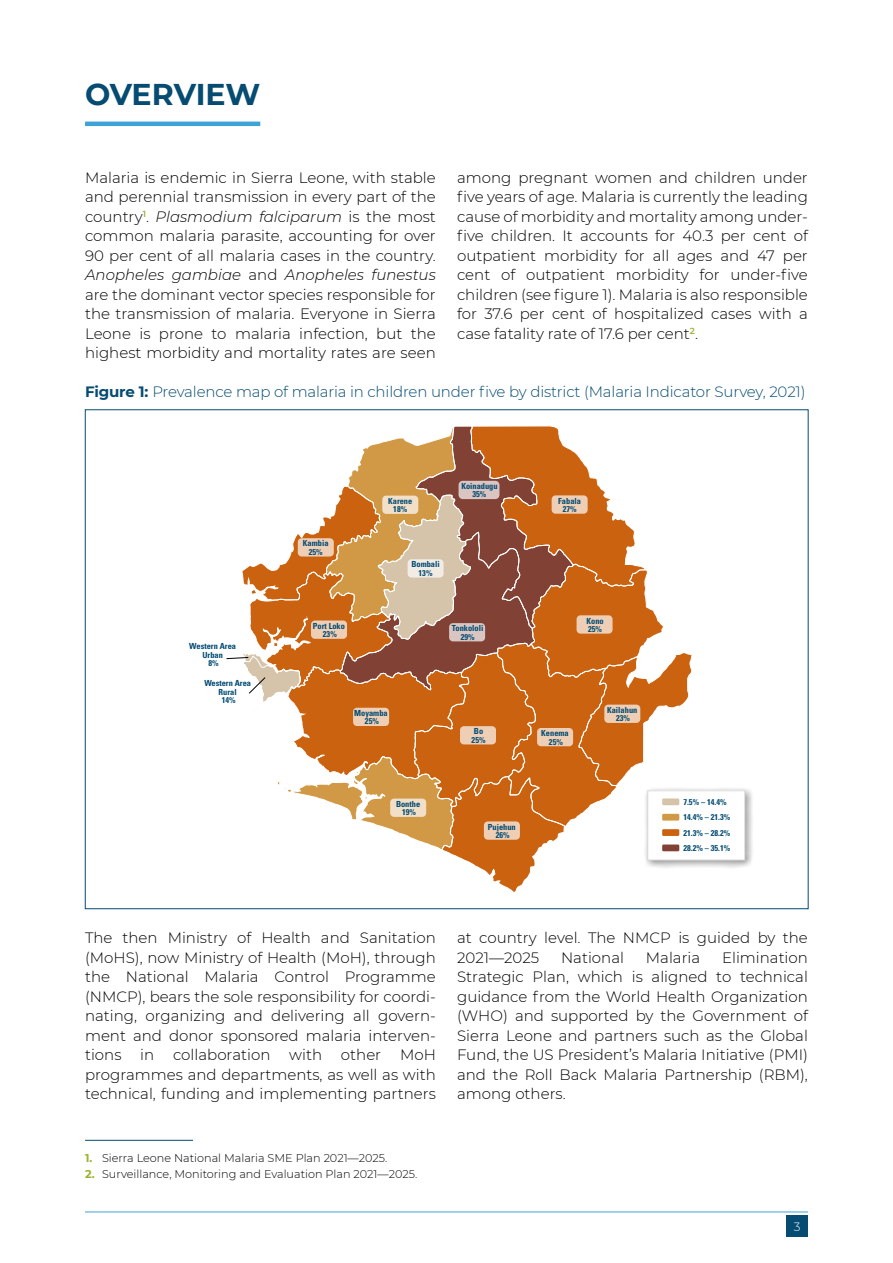
<style>
.page{position:relative;width:893px;height:1263px;background:#fff}
.page>*{position:absolute;margin:0;border:0;box-sizing:border-box;transform-origin:0 0}
.t1{font:700 30px "Montserrat";letter-spacing:-.01em;color:#054b72}
.t2{font:300 15px/19.5px "Montserrat";color:#000;text-align:justify}
.t3{font:300 15px "Montserrat";letter-spacing:-.01em;color:#054b72}
.t4{font:300 12px "Montserrat";color:#fff}
.t5{font:300 11.25px "Montserrat";color:#000}
.t6{font:700 condensed 8.4px/8.4px "Univers LT Std";color:#004a72;text-align:center}
.s1{font-style:italic}
.s2{font-weight:700}
.s3{font-weight:700;color:#9db130}
</style>
<div class="page">
<div style="left:787px;top:1216px;width:21px;height:21px;background:#054b72"></div>
<hr style="left:85px;top:1212px;width:723px;height:1px;background:#3ea4d7">
<hr style="left:85px;top:122px;width:175px;height:4px;background:#3ea4d7">
<hr style="left:85px;top:1140px;width:108px;height:1px;background:#054b72">
<svg style="left:226px;top:426px;width:466px;height:467px"></svg>
<img style="left:642px;top:786px;width:111px;height:85px">
<div style="left:648px;top:791px;width:97px;height:69px;background:#fff"></div>
<div style="left:648px;top:791px;width:97px;height:69px;border:1px solid #dadada"></div>
<div style="left:662px;top:844px;width:17px;height:7px;background:#824135"></div>
<div style="left:662px;top:829px;width:17px;height:7px;background:#ca620f"></div>
<div style="left:662px;top:814px;width:17px;height:6px;background:#d19946"></div>
<div style="left:662px;top:798px;width:17px;height:7px;background:#d5c3aa"></div>
<h1 class="t1" style="left:85px;top:72px;width:177px">OVERVIEW</h1>
<p class="t2" style="left:85px;top:167px;width:352px">Malaria is endemic in Sierra Leone, with stable and perennial transmission in every part of the country<sup>1</sup>. <span class="s1">Plasmodium falciparum</span> is the most common malaria parasite, accounting for over 90 per cent of all malaria cases in the country.<br><span class="s1">Anopheles gambiae</span> and <span class="s1">Anopheles funestus </span>are the dominant vector species responsible for the transmission of malaria. Everyone in Sierra Leone is prone to malaria infection, but the highest morbidity and mortality rates are seen</p>
<p class="t2" style="left:457px;top:167px;width:352px">among pregnant women and children under five years of age. Malaria is currently the leading cause of morbidity and mortality among under&shy;five children. It accounts for 40.3 per cent of outpatient morbidity for all ages and 47 per cent of outpatient morbidity for under-five children (see figure 1). Malaria is also responsible for 37.6 per cent of hospitalized cases with a case fatality rate of 17.6 per cent<sup>2</sup>.</p>
<p class="t3" style="left:85px;top:382px;width:722px"><span class="s2">Figure 1:</span> Prevalence map of malaria in children under five by district (Malaria Indicator Survey, 2021)</p>
<p class="t6" style="left:189px;top:642px;width:48px">Western Area<br>Urban<br>8%</p>
<p class="t6" style="left:204px;top:679px;width:48px">Western Area<br>Rural<br>14%</p>
<p class="t6" style="left:303px;top:539px;width:27px">Kambia<br>25%</p>
<p class="t6" style="left:313px;top:621px;width:34px">Port Loko<br>23%</p>
<p class="t6" style="left:388px;top:497px;width:26px">Karene<br>18%</p>
<p class="t6" style="left:411px;top:560px;width:30px">Bombali<br>13%</p>
<p class="t6" style="left:461px;top:481px;width:38px">Koinadugu<br>35%</p>
<p class="t6" style="left:452px;top:624px;width:33px">Tonkololi<br>29%</p>
<p class="t6" style="left:558px;top:496px;width:24px">Fabala<br>27%</p>
<p class="t6" style="left:586px;top:616px;width:19px;text-align:left">Kono<br>25%</p>
<p class="t6" style="left:354px;top:709px;width:35px">Moyamba<br>25%</p>
<p class="t6" style="left:396px;top:799px;width:26px">Bonthe<br>19%</p>
<p class="t6" style="left:472px;top:727px;width:15px;text-align:left">Bo<br>25%</p>
<p class="t6" style="left:541px;top:729px;width:29px">Kenema<br>25%</p>
<p class="t6" style="left:488px;top:822px;width:29px">Pujehun<br>26%</p>
<p class="t6" style="left:607px;top:706px;width:32px">Kailahun<br>23%</p>
<p class="t6" style="left:683px;top:797px;width:45px">7.5% – 14.4%</p>
<p class="t6" style="left:683px;top:813px;width:48px">14.4% – 21.3%</p>
<p class="t6" style="left:683px;top:828px;width:48px">21.3% – 28.2%</p>
<p class="t6" style="left:683px;top:844px;width:48px">28.2% – 35.1%</p>
<p class="t2" style="left:85px;top:927px;width:352px">The then Ministry of Health and Sanitation (MoHS), now Ministry of Health (MoH), through the National Malaria Control Programme (NMCP), bears the sole responsibility for coordi&shy;nating, organizing and delivering all govern&shy;ment and donor sponsored malaria interven&shy;tions</p>
<p class="t2" style="left:140px;top:1044px;width:16px">in</p>
<p class="t2" style="left:173px;top:1044px;width:99px">collaboration</p>
<p class="t2" style="left:289px;top:1044px;width:34px">with</p>
<p class="t2" style="left:341px;top:1044px;width:42px">other</p>
<p class="t2" style="left:85px;top:1044px;width:352px;text-indent:315px">MoH programmes and departments, as well as with technical, funding and implementing partners</p>
<p class="t5" style="left:85px;top:1151px;width:304px"><span class="s3">1.</span> Sierra Leone National Malaria SME Plan 2021—2025.</p>
<p class="t5" style="left:85px;top:1166px;width:334px"><span class="s3">2.</span> Surveillance, Monitoring and Evaluation Plan 2021—2025.</p>
<p class="t2" style="left:457px;top:927px;width:352px">at country level. The NMCP is guided by the<br>2021—2025</p>
<p class="t2" style="left:457px;top:947px;width:352px;text-indent:265px">Elimination Strategic Plan, which is aligned to technical guidance from the World Health Organization (WHO) and supported by the Government of Sierra Leone and partners such as the Global Fund, the US President’s Malaria Initiative (PMI) and the Roll Back Malaria Partnership (RBM), among others.</p>
<p class="t2" style="left:561px;top:947px;width:64px">National</p>
<p class="t2" style="left:646px;top:947px;width:56px">Malaria</p>
<p class="t4" style="left:794px;top:1218px;width:8px">3</p>
</div>
